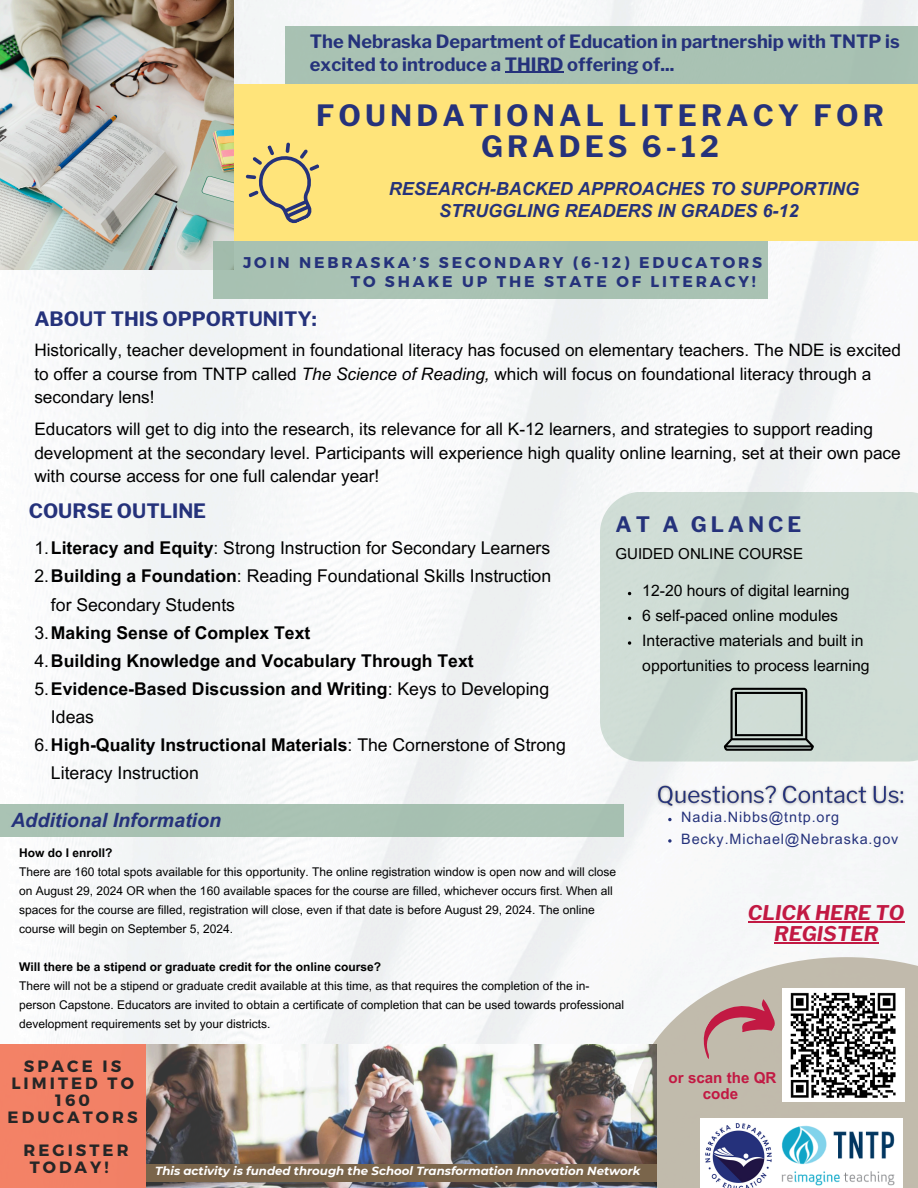
<style>
.page{position:relative;width:918px;height:1188px;background:#fff}
.page>*{position:absolute;margin:0;border:0;box-sizing:border-box;transform-origin:0 0}
.t1{font:700 29.1px/30.8px "Libre Franklin";letter-spacing:.14em;color:#25327b;text-align:center}
.t2{font:700 21.15px "Libre Franklin";letter-spacing:.185em;color:#25327b}
.t3{font:italic 700 20.1px/21.3px "Libre Franklin";color:#c21943;text-align:center}
.t4{font:700 19.65px "Libre Franklin";color:#25327b}
.t5{font:italic 700 19.65px "Arial MT Pro";color:#25327b}
.t6{font:700 18.3px/22.5px "Libre Franklin";color:#25327b}
.t7{font:italic 700 18px/22.5px "Arial MT Pro";color:#25327b;text-align:center}
.t8{font:17.55px/28.2px "Arial MT Pro";color:#000}
.t9{font:700 17.55px/28.2px "Arial MT Pro";color:#000}
.t10{font:17.25px/23.7px "Arial MT Pro";color:#000}
.t11{font:700 16.35px/17px "Montserrat";letter-spacing:.185em;color:#000;text-align:center}
.t12{font:15.75px/24.8px "Arial MT Pro";color:#000}
.t13{font:700 15.6px/19.5px "Montserrat";letter-spacing:.185em;color:#25327b}
.t14{font:15.15px "Arial MT Pro";color:#000}
.t15{font:700 15.15px/15.9px "Arial MT Pro";color:#c21943;text-align:center}
.t16{font:14.4px "Arial MT Pro";letter-spacing:.06em;color:#25327b}
.t17{font:12px/19px "Arial MT Pro";color:#000}
.t18{font:700 12px "Arial MT Pro";color:#000}
.t19{font:italic 700 11.7px "Montserrat";color:#fff}
.s1{font-style:italic}
.s2{font-weight:700}
.s3{font-weight:400}
</style>
<div class="page">
<img style="left:0;top:0;width:918px;height:1188px">
<div style="left:285px;top:26px;width:633px;height:65px;background:#a9c2b3"></div>
<hr style="left:505px;top:72px;width:59px;height:1px;background:#25327b">
<div style="left:233px;top:84px;width:685px;height:157px;background:#ffe47a"></div>
<img style="left:0;top:0;width:234px;height:269px">
<svg style="left:233px;top:130px;width:86px;height:106px"></svg>
<div style="left:0;top:804px;width:624px;height:33px;background:#a8c2b3"></div>
<svg style="left:631px;top:957px;width:287px;height:231px;fill:#c1bbac"></svg>
<svg style="left:693px;top:981px;width:91px;height:99px;background:#c3a8a2"></svg>
<img style="left:146px;top:1045px;width:510px;height:143px">
<div style="left:213px;top:241px;width:554px;height:57px;background:#a9c2b3"></div>
<div style="left:600px;top:492px;width:318px;height:270px;background:#cfddd5"></div>
<svg style="left:724px;top:688px;width:90px;height:63px;background:#9da7a1"></svg>
<div style="left:0;top:1045px;width:145px;height:143px;background:#f28166"></div>
<img style="left:700px;top:1119px;width:72px;height:69px">
<img style="left:772px;top:1119px;width:131px;height:69px">
<div style="left:146px;top:1164px;width:511px;height:18px;background:#7a654b"></div>
<img style="left:783px;top:989px;width:121px;height:112px">
<svg style="left:628px;top:641px;width:3px;height:4px"></svg>
<hr style="left:748px;top:921px;width:156px;height:1px;background:#c21943">
<hr style="left:774px;top:943px;width:104px;height:1px;background:#c21943">
<img style="left:652px;top:779px;width:263px;height:34px">
<svg style="left:668px;top:818px;width:4px;height:3px"></svg>
<svg style="left:668px;top:839px;width:4px;height:4px"></svg>
<h5 class="t6" style="left:310px;top:30px;width:591px">The Nebraska Department of Education in partnership with TNTP is excited to introduce a THIRD offering of...</h5>
<p class="t1" style="left:316px;top:100px;width:569px">FOUNDATIONAL LITERACY FOR<br>GRADES 6-12</p>
<h4 class="t7" style="left:389px;top:180px;width:472px">RESEARCH-BACKED APPROACHES TO SUPPORTING<br>STRUGGLING READERS IN GRADES 6-12</h4>
<p class="t13" style="left:351px;top:252px;width:413px;text-indent:-108px">JOIN NEBRASKA’S SECONDARY (6-12) EDUCATORS<br>TO SHAKE UP THE STATE OF LITERACY!</p>
<p class="t4" style="left:34px;top:307px;width:284px">ABOUT THIS OPPORTUNITY:</p>
<p class="t10" style="left:34px;top:340px;width:868px">Historically, teacher development in foundational literacy has focused on elementary teachers. The NDE is excited to offer a course from TNTP called <span class="s1">The Science of Reading,</span> which will focus on foundational literacy through a secondary lens!</p>
<p class="t10" style="left:34px;top:419px;width:868px">Educators will get to dig into the research, its relevance for all K-12 learners, and strategies to support reading development at the secondary level. Participants will experience high quality online learning, set at their own pace with course access for one full calendar year!</p>
<p class="t4" style="left:29px;top:499px;width:179px">COURSE OUTLINE</p>
<p class="t8" style="left:35px;top:536px;width:517px">1.<span class="s2">Literacy and Equity</span>: Strong Instruction for Secondary Learners</p>
<p class="t8" style="left:51px;top:564px;width:502px;text-indent:-16px">2.<span class="s2">Building a Foundation</span>: Reading Foundational Skills Instruction for Secondary Students</p>
<p class="t9" style="left:35px;top:621px;width:277px"><span class="s3">3.</span>Making Sense of Complex Text</p>
<h5 class="t9" style="left:35px;top:649px;width:441px"><span class="s3">4.</span>Building Knowledge and Vocabulary Through Text</h5>
<p class="t9" style="left:51px;top:677px;width:500px;text-indent:-16px"><span class="s3">5.</span>Evidence-Based Discussion and Writing<span class="s3">: Keys to Developing<br>Ideas</span></p>
<p class="t8" style="left:51px;top:733px;width:516px;text-indent:-16px">6.<span class="s2">High-Quality Instructional Materials</span>: The Cornerstone of Strong<br>Literacy Instruction</p>
<p class="t2" style="left:616px;top:511px;width:187px">AT A GLANCE</p>
<p class="t14" style="left:616px;top:548px;width:189px">GUIDED ONLINE COURSE</p>
<h2 class="t12" style="left:642px;top:580px;width:209px">12-20 hours of digital learning</h2>
<p class="t12" style="left:642px;top:605px;width:197px">6 self-paced online modules</p>
<p class="t12" style="left:642px;top:630px;width:229px">Interactive materials and built in opportunities to process learning</p>
<h1 class="t5" style="left:11px;top:813px;width:212px">Additional Information</h1>
<h4 class="t18" style="left:19px;top:848px;width:95px">How do I enroll?</h4>
<p class="t17" style="left:19px;top:864px;width:598px">There are 160 total spots available for this opportunity. The online registration window is open now and will close on August 29, 2024 OR when the 160 available spaces for the course are filled, whichever occurs first. When all spaces for the course are filled, registration will close, even if that date is before August 29, 2024. The online course will begin on September 5, 2024.</p>
<p class="t18" style="left:19px;top:962px;width:364px">Will there be a stipend or graduate credit for the online course?</p>
<p class="t17" style="left:19px;top:978px;width:606px">There will not be a stipend or graduate credit available at this time, as that requires the completion of the in&shy;person Capstone. Educators are invited to obtain a certificate of completion that can be used towards professional development requirements set by your districts.</p>
<h3 class="t11" style="left:8px;top:1057px;width:131px">SPACE IS<br>LIMITED TO<br>160<br>EDUCATORS</h3>
<h3 class="t11" style="left:30px;top:1141px;width:100px;text-align:left;text-indent:-6px">REGISTER<br>TODAY!</h3>
<p class="t19" style="left:155px;top:1164px;width:487px">This activity is funded through the School Transformation Innovation Network</p>
<p class="t16" style="left:681px;top:812px;width:159px">Nadia.Nibbs@tntp.org</p>
<p class="t16" style="left:681px;top:833px;width:219px">Becky.Michael@Nebraska.gov</p>
<p class="t3" style="left:748px;top:902px;width:158px">CLICK HERE TO<br>REGISTER</p>
<p class="t15" style="left:669px;top:1072px;width:109px">or scan the QR code</p>
</div>
